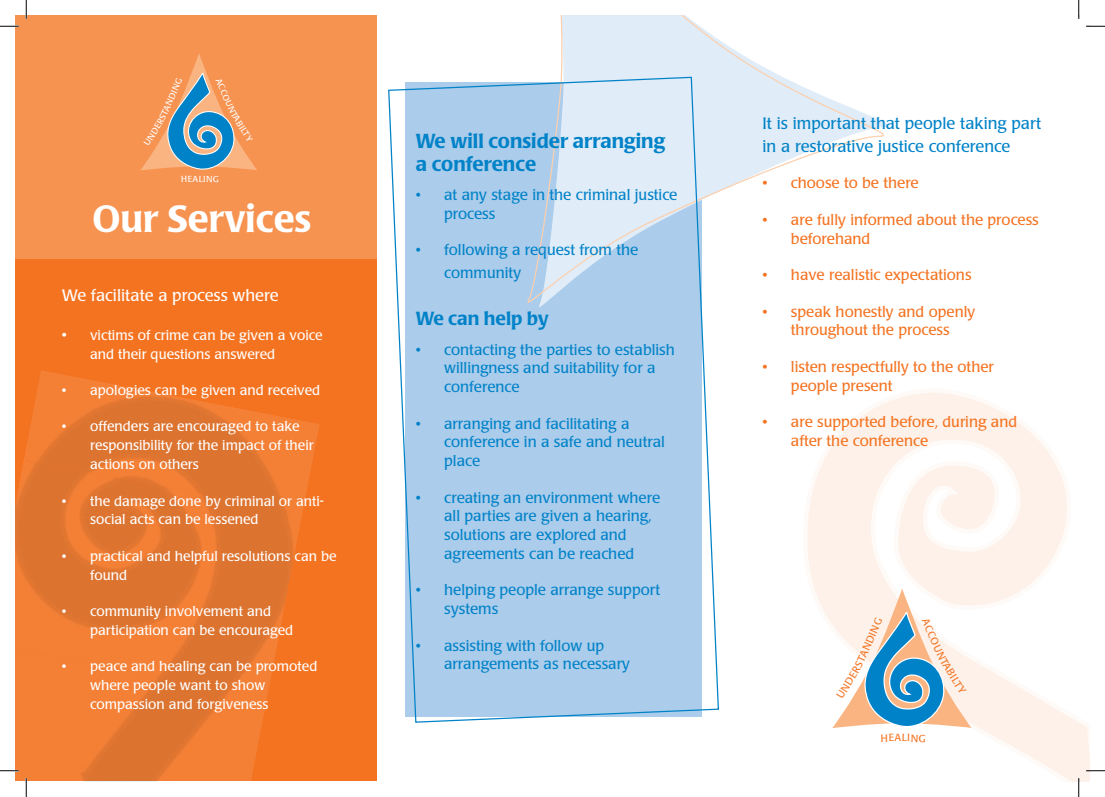
<style>
.page{position:relative;width:1105px;height:797px;background:#fff}
.page>*{position:absolute;margin:0;border:0;box-sizing:border-box;transform-origin:0 0}
.t1{font:500 37.5px "Poppl Laudatio";color:#fff}
.t2{font:500 20px/22.5px "Poppl Laudatio";color:#0082c8}
.t3{font:500 18.75px "Poppl Laudatio";color:#0082c8}
.t4{font:16.25px/22.5px "Poppl Laudatio";color:#0082c8}
.t5{font:16.25px "Poppl Laudatio";color:#fff}
.t6{font:15px/18.8px "Poppl Laudatio";color:#0082c8}
.t7{font:15px/18.8px "Poppl Laudatio";color:#f47321}
.t8{font:13.75px/18.8px "Poppl Laudatio";color:#fff}
.t9{font:10.25px "Poppl Laudatio";color:#f47321}
.t10{font:8.62px "Poppl Laudatio";color:#fff}
.s1{font-size:15px}
</style>
<div class="page">
<div style="left:16px;top:16px;width:361px;height:765px;background:#f47321"></div>
<svg style="left:807px;top:392px;width:282px;height:389px"></svg>
<svg style="left:560px;top:16px;width:329px;height:175px"></svg>
<div style="left:16px;top:16px;width:361px;height:243px;background:#f69351"></div>
<img style="left:16px;top:697px;width:251px;height:84px">
<img style="left:16px;top:461px;width:286px;height:236px">
<img style="left:24px;top:370px;width:295px;height:143px">
<svg style="left:388px;top:76px;width:332px;height:647px;background:#b8d4ed"></svg>
<svg style="left:0;top:25px;width:19px;height:2px"></svg>
<svg style="left:1086px;top:25px;width:19px;height:2px"></svg>
<svg style="left:0;top:770px;width:19px;height:1px"></svg>
<svg style="left:1086px;top:770px;width:19px;height:1px"></svg>
<svg style="left:25px;top:0;width:2px;height:19px"></svg>
<svg style="left:25px;top:778px;width:2px;height:19px"></svg>
<svg style="left:1078px;top:0;width:1px;height:19px"></svg>
<svg style="left:1078px;top:778px;width:1px;height:19px"></svg>
<svg style="left:832px;top:588px;width:140px;height:154px"></svg>
<svg style="left:141px;top:54px;width:116px;height:117px"></svg>
<p class="t10" style="left:161px;top:108px;width:37px;rotate:-66deg">ANDING</p>
<p class="t10" style="left:193px;top:174px;width:7px">A</p>
<p class="t10" style="left:245px;top:124px;width:19px;rotate:58deg">ILTY</p>
<h1 class="t1" style="left:92px;top:197px;width:220px">Our Services</h1>
<p class="t5" style="left:62px;top:286px;width:218px">We facilitate a process where</p>
<p class="t8" style="left:90px;top:326px;width:234px;text-indent:-28px"><span class="s1">•</span> victims of crime can be given a voice and their questions answered</p>
<p class="t8" style="left:62px;top:381px;width:260px">• apologies can be given and received</p>
<p class="t8" style="left:90px;top:417px;width:225px;text-indent:-28px">• offenders are encouraged to take responsibility for the impact of their actions on others</p>
<p class="t8" style="left:90px;top:491px;width:235px;text-indent:-28px">• the damage done by criminal or anti&shy;social acts can be lessened</p>
<p class="t8" style="left:90px;top:547px;width:248px;text-indent:-28px">• practical and helpful resolutions can be found</p>
<p class="t8" style="left:90px;top:602px;width:205px;text-indent:-28px">• community involvement and participation can be encouraged</p>
<p class="t8" style="left:90px;top:657px;width:229px;text-indent:-28px">• peace and healing can be promoted where people want to show compassion and forgiveness</p>
<h2 class="t2" style="left:416px;top:130px;width:251px">We will consider arranging a conference</h2>
<p class="t6" style="left:444px;top:186px;width:235px;text-indent:-28px">• at any stage in the criminal justice process</p>
<p class="t6" style="left:444px;top:239px;width:196px;line-height:22.5px;text-indent:-28px">• following a request from the community</p>
<h3 class="t3" style="left:416px;top:308px;width:134px">We can help by</h3>
<p class="t6" style="left:444px;top:340px;width:232px;text-indent:-28px">• contacting the parties to establish willingness and suitability for a conference</p>
<p class="t6" style="left:444px;top:414px;width:222px;text-indent:-28px">• arranging and facilitating a conference in a safe and neutral place</p>
<p class="t6" style="left:444px;top:488px;width:217px;text-indent:-28px">• creating an environment where all parties are given a hearing, solutions are explored and agreements can be reached</p>
<p class="t6" style="left:444px;top:581px;width:217px;text-indent:-28px">• helping people arrange support systems</p>
<p class="t6" style="left:444px;top:636px;width:187px;text-indent:-28px">• assisting with follow up arrangements as necessary</p>
<p class="t4" style="left:762px;top:113px;width:280px">It is important that people taking part in a restorative justice conference</p>
<p class="t7" style="left:762px;top:174px;width:158px">• choose to be there</p>
<p class="t7" style="left:791px;top:211px;width:249px;text-indent:-28px">• are fully informed about the process beforehand</p>
<p class="t7" style="left:762px;top:266px;width:210px">• have realistic expectations</p>
<p class="t7" style="left:762px;top:302px;width:214px;text-align:center">• speak honestly and openly throughout the process</p>
<p class="t7" style="left:791px;top:357px;width:204px;text-indent:-28px">• listen respectfully to the other people present</p>
<p class="t7" style="left:791px;top:413px;width:228px;text-indent:-28px">• are supported before, during and after the conference</p>
<p class="t9" style="left:857px;top:654px;width:43px;rotate:-66deg">ANDING</p>
<p class="t9" style="left:894px;top:732px;width:8px">A</p>
<p class="t9" style="left:957px;top:672px;width:22px;rotate:58deg">ILTY</p>
</div>
